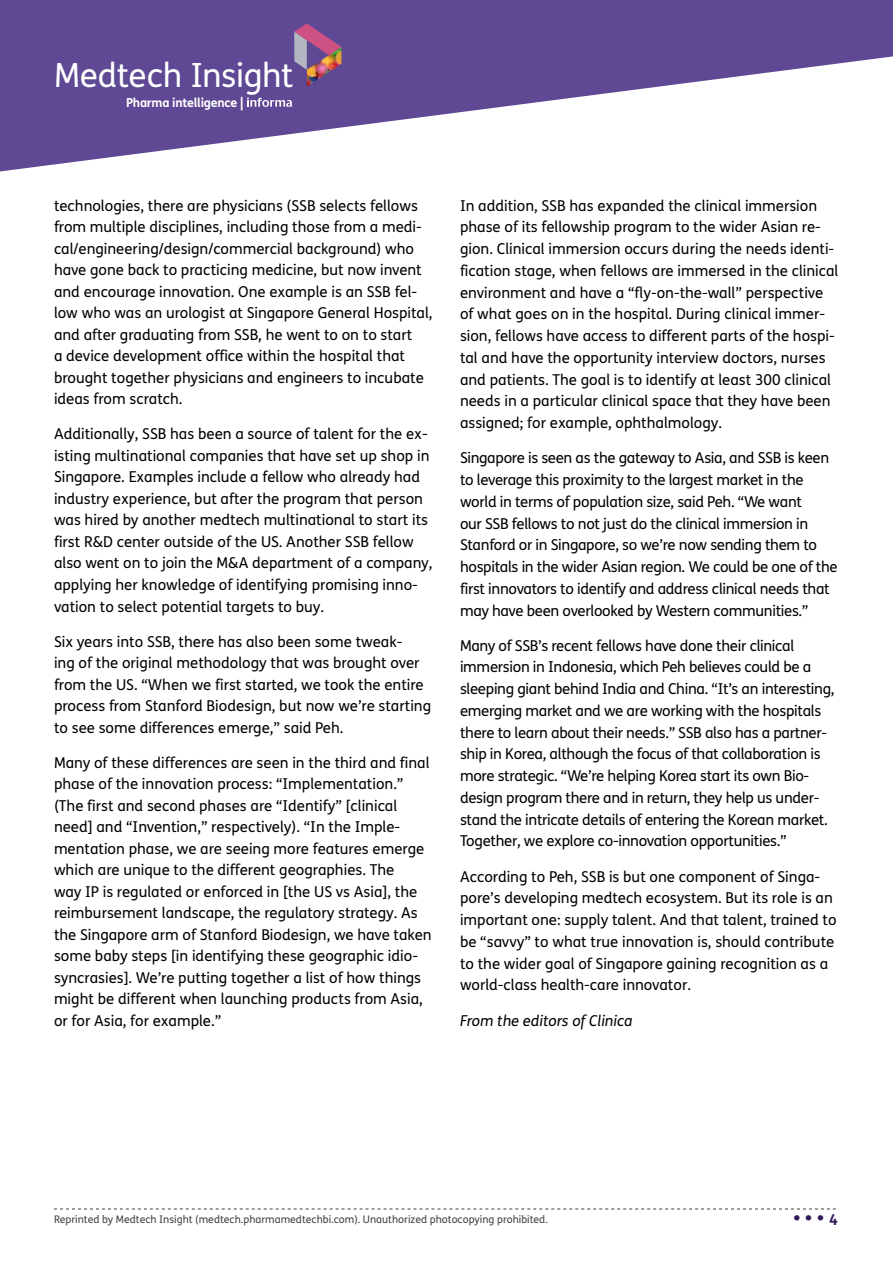
<style>
.page{position:relative;width:893px;height:1263px;background:#fff}
.page>*{position:absolute;margin:0;border:0;box-sizing:border-box;transform-origin:0 0}
.t1{font:33.45px "FS Me";letter-spacing:-.01em;color:#fff}
.t2{font:700 19.5px "FS Me";color:#32195c}
.t3{font:15px/21.5px "FS Me";color:#000}
.t4{font:15px/21.8px "FS Me";letter-spacing:-.02em;color:#000}
.t5{font:italic 15px "FS Me";color:#000}
.t6{font:700 12.45px "FS Me";letter-spacing:-.02em;color:#fff}
.t7{font:10.5px "FS Me";color:#414042}
.s1{font-size:15px}
</style>
<div class="page">
<svg style="left:54px;top:1208px;width:782px;height:1px"></svg>
<svg style="left:0;top:0;width:893px;height:171px;fill:#5f4894"></svg>
<img style="left:307px;top:70px;width:34px;height:17px">
<svg style="left:247px;top:98px;width:45px;height:9px"></svg>
<svg style="left:294px;top:23px;width:47px;height:47px;background:#9b668a"></svg>
<h1 class="t1" style="left:54px;top:52px;width:241px">Medtech Insight</h1>
<p class="t6" style="left:126px;top:92px;width:119px">Pharma intelligence |</p>
<p class="t3" style="left:54px;top:194px;width:380px">technologies, there are physicians (SSB selects fellows from multiple disciplines, including those from a medi&shy;cal/engineering/design/commercial background) who have gone back to practicing medicine, but now invent and encourage innovation. One example is an SSB fel&shy;low who was an urologist at Singapore General Hospital, and after graduating from SSB, he went to on to start<br>a device development office within the hospital that brought together physicians and engineers to incubate ideas from scratch.</p>
<p class="t3" style="left:54px;top:423px;width:380px">Additionally, SSB has been a source of talent for the ex&shy;isting multinational companies that have set up shop in Singapore. Examples include a fellow who already had industry experience, but after the program that person was hired by another medtech multinational to start its first R&amp;D center outside of the US. Another SSB fellow also went on to join the M&amp;A department of a company, applying her knowledge of identifying promising inno&shy;vation to select potential targets to buy.</p>
<p class="t3" style="left:54px;top:630px;width:379px">Six years into SSB, there has also been some tweak-<br>ing of the original methodology that was brought over from the US. “When we first started, we took the entire process from Stanford Biodesign, but now we’re starting to see some differences emerge,” said Peh.</p>
<p class="t3" style="left:54px;top:751px;width:379px">Many of these differences are seen in the third and final phase of the innovation process: “Implementation.” (The first and second phases are “Identify” [clinical need] and “Invention,” respectively). “In the Imple&shy;mentation phase, we are seeing more features emerge which are unique to the different geographies. The<br>way IP is regulated or enforced in [the US vs Asia], the reimbursement landscape, the regulatory strategy. As the Singapore arm of Stanford Biodesign, we have taken some baby steps [in identifying these geographic idio&shy;syncrasies]. We’re putting together a list of how things might be different when launching products from Asia, or for Asia, for example.”</p>
<p class="t3" style="left:460px;top:194px;width:380px">In addition, SSB has expanded the clinical immersion phase of its fellowship program to the wider Asian re&shy;gion. Clinical immersion occurs during the needs identi&shy;fication stage, when fellows are immersed in the clinical environment and have a “fly-on-the-wall” perspective of what goes on in the hospital. During clinical immer&shy;sion, fellows have access to different parts of the hospi&shy;tal and have the opportunity interview doctors, nurses and patients. The goal is to identify at least 300 clinical needs in a particular clinical space that they have been assigned; for example, ophthalmology.</p>
<p class="t4" style="left:460px;top:447px;width:379px">Singapore is seen as the gateway to Asia, and SSB is keen to leverage this proximity to the largest market in the world in terms of population size, said Peh. “We want<br>our SSB fellows to not just do the clinical immersion in Stanford or in Singapore, so we’re now sending them to hospitals in the wider Asian region. We could be one of the first innovators to identify and address clinical needs that may have been overlooked by Western communities.”</p>
<p class="t4" style="left:460px;top:634px;width:376px">Many of SSB’s recent fellows have done their clinical immersion in Indonesia, which Peh believes could be a sleeping giant behind India and China. “It’s an interesting, emerging market and we are working with the hospitals there to learn about their needs.” SSB also has a partner&shy;ship in Korea, although the focus of that collaboration is more strategic. “We’re helping Korea start its own Bio&shy;design program there and in return, they help us under&shy;stand the intricate details of entering the Korean market.<br>Together, we explore co-innovation opportunities.”</p>
<p class="t3" style="left:460px;top:865px;width:378px">According to Peh, SSB is but one component of Singa&shy;pore’s developing medtech ecosystem. But its role is an important one: supply talent. And that talent, trained to be “savvy” to what true innovation is, should contribute to the wider goal of Singapore gaining recognition as a world-class health-care innovator.</p>
<p class="t5" style="left:460px;top:1010px;width:174px">From the editors of Clinica</p>
<p class="t7" style="left:54px;top:1212px;width:495px">Reprinted by Medtech Insight (medtech.pharmamedtechbi.com). Unauthorized photocopying prohibited.</p>
<h2 class="t2" style="left:793px;top:1203px;width:46px">• • • <span class="s1">4</span></h2>
</div>
